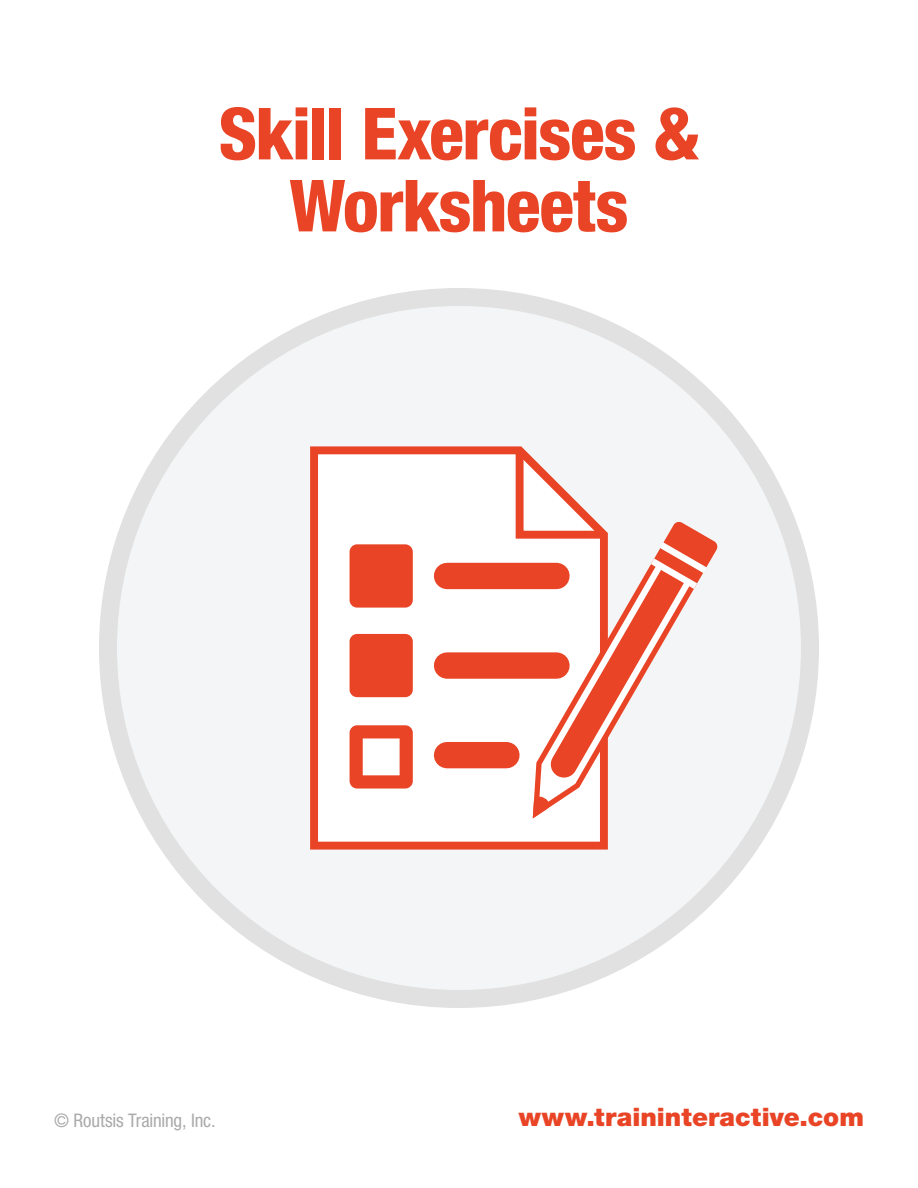
<style>
.page{position:relative;width:918px;height:1188px;background:#fff}
.page>*{position:absolute;margin:0;border:0;box-sizing:border-box;transform-origin:0 0}
.t1{font:800 condensed 72px/72px "Helvetica Neue LT Std";letter-spacing:-.02em;color:#e84425;text-align:center}
.t2{font:900 25.5px "Helvetica Neue LT Std";letter-spacing:.005em;color:#e84425}
.t3{font:condensed 18.75px "Helvetica Neue LT Std";letter-spacing:-.005em;color:#ababab}
</style>
<div class="page">
<div style="left:108px;top:297px;width:702px;height:702px;background:#f4f5f6;border-radius:50%"></div>
<div style="left:99px;top:288px;width:720px;height:720px;border:18px solid #e0e1e0;border-radius:50%"></div>
<svg style="left:310px;top:446px;width:298px;height:404px"></svg>
<div style="left:350px;top:544px;width:63px;height:64px;background:#e84425"></div>
<div style="left:350px;top:634px;width:63px;height:63px;background:#e84425"></div>
<svg style="left:350px;top:725px;width:63px;height:64px"></svg>
<div style="left:447px;top:563px;width:109px;height:26px;background:#e84425"></div>
<div style="left:447px;top:652px;width:109px;height:27px;background:#e84425"></div>
<div style="left:447px;top:742px;width:59px;height:26px;background:#e84425"></div>
<svg style="left:512px;top:446px;width:206px;height:372px"></svg>
<p class="t1" style="left:219px;top:97px;width:482px">Skill Exercises &amp;<br>Worksheets</p>
<p class="t3" style="left:54px;top:1109px;width:163px">© Routsis Training, Inc.</p>
<p class="t2" style="left:519px;top:1101px;width:347px">www.traininteractive.com</p>
</div>
